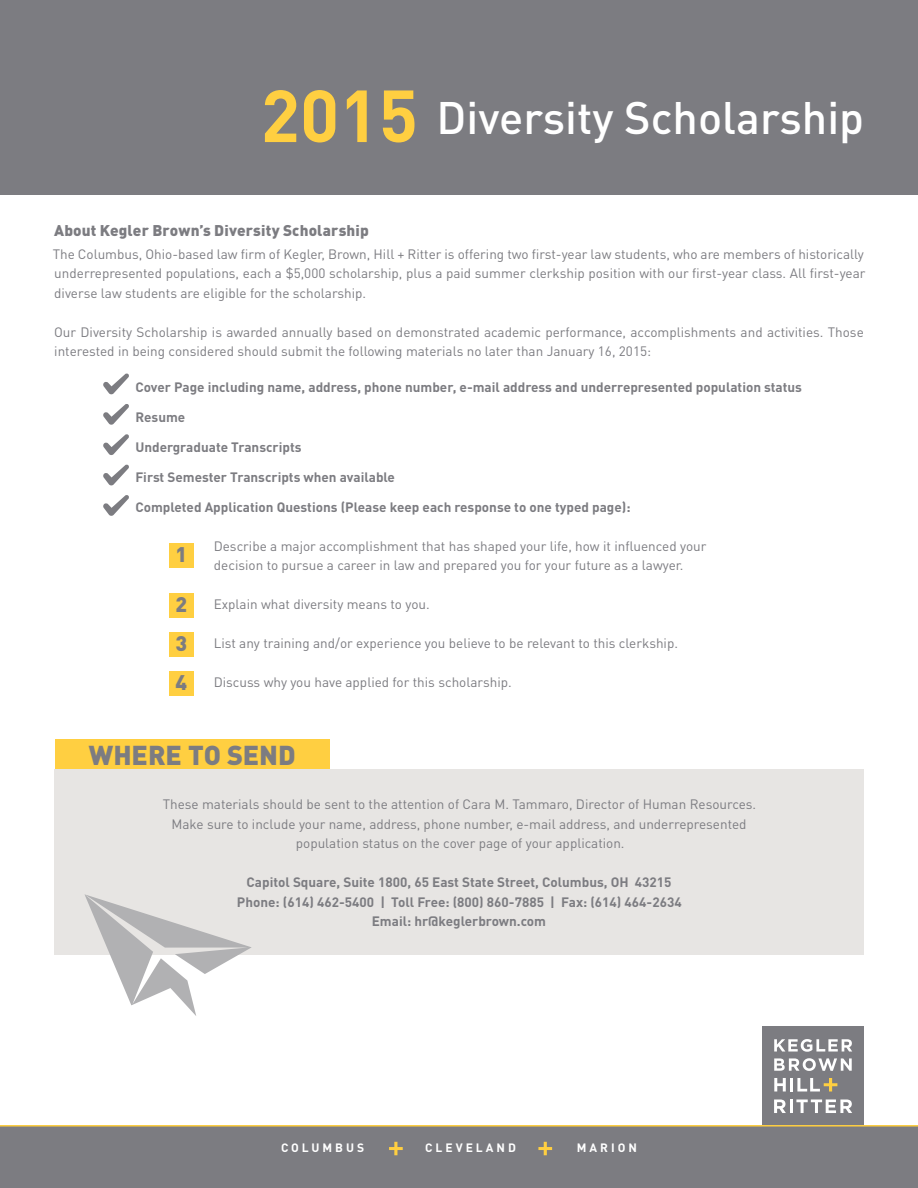
<style>
.page{position:relative;width:918px;height:1188px;background:#fff}
.page>*{position:absolute;margin:0;border:0;box-sizing:border-box;transform-origin:0 0}
.t1{font:700 72.45px "DIN Pro";color:#ffcf41}
.Area_Title{font:500 45px "DIN Pro";color:#fff}
.Main_Text{font:900 27px "DIN Pro";color:#7c7c81}
.Main_LARGE_Heading{font:900 20.85px "DIN Pro";color:#7c7c81}
.Subhead{font:900 15.3px "DIN Pro";letter-spacing:.01em;color:#7c7c81}
.Main_Text-2{font:13.5px/19.5px "DIN Pro";color:#7c7c81}
.Bullets{font:700 13.5px "DIN Pro";color:#7c7c81}
.Main_Text-3{font:700 13.5px "DIN Pro";color:#7c7c81}
.t2{font:700 12px "DIN Pro";letter-spacing:.25em;color:#fff}
</style>
<div class="page">
<div style="left:0;top:0;width:918px;height:194px;background:#7c7c81"></div>
<div style="left:0;top:1125px;width:918px;height:63px;background:#7c7c81"></div>
<div style="left:762px;top:1026px;width:102px;height:99px;background:#7c7c81"></div>
<hr style="left:790px;top:1099px;width:3px;height:14px;background:#fff">
<svg style="left:774px;top:1039px;width:78px;height:13px"></svg>
<svg style="left:774px;top:1099px;width:12px;height:14px"></svg>
<svg style="left:796px;top:1099px;width:56px;height:14px"></svg>
<svg style="left:774px;top:1058px;width:78px;height:13px"></svg>
<svg style="left:774px;top:1078px;width:12px;height:14px"></svg>
<hr style="left:790px;top:1078px;width:3px;height:14px;background:#fff">
<svg style="left:797px;top:1078px;width:40px;height:14px"></svg>
<svg style="left:389px;top:1142px;width:14px;height:13px"></svg>
<svg style="left:538px;top:1142px;width:14px;height:13px"></svg>
<hr style="left:0;top:1125px;width:918px;height:2px;background:#ffcf41">
<div style="left:55px;top:740px;width:274px;height:30px;background:#ffcf41"></div>
<div style="left:54px;top:770px;width:810px;height:185px;background:#e7e5e3"></div>
<svg style="left:85px;top:894px;width:167px;height:122px"></svg>
<div style="left:169px;top:543px;width:25px;height:25px;background:#ffcf41"></div>
<div style="left:169px;top:593px;width:25px;height:25px;background:#ffcf41"></div>
<div style="left:169px;top:632px;width:25px;height:25px;background:#ffcf41"></div>
<div style="left:169px;top:671px;width:25px;height:25px;background:#ffcf41"></div>
<svg style="left:103px;top:404px;width:26px;height:21px"></svg>
<svg style="left:103px;top:434px;width:26px;height:21px"></svg>
<svg style="left:103px;top:464px;width:26px;height:22px"></svg>
<svg style="left:103px;top:495px;width:26px;height:21px"></svg>
<svg style="left:103px;top:373px;width:26px;height:22px"></svg>
<p class="t1" style="left:261px;top:67px;width:159px">2015</p>
<p class="Area_Title" style="left:437px;top:87px;width:429px">Diversity Scholarship</p>
<p class="Subhead" style="left:54px;top:220px;width:316px">About Kegler Brown’s Diversity Scholarship</p>
<p class="Main_Text-2" style="left:53px;top:244px;width:814px">The Columbus, Ohio-based law firm of Kegler, Brown, Hill + Ritter is offering two first-year law students, who are members of historically underrepresented populations, each a $5,000 scholarship, plus a paid summer clerkship position with our first-year class. All first-year diverse law students are eligible for the scholarship.</p>
<p class="Main_Text-2" style="left:54px;top:322px;width:811px">Our Diversity Scholarship is awarded annually based on demonstrated academic performance, accomplishments and activities. Those interested in being considered should submit the following materials no later than January 16, 2015:</p>
<p class="Bullets" style="left:135px;top:378px;width:668px">Cover Page including name, address, phone number, e-mail address and underrepresented population status</p>
<p class="Bullets" style="left:135px;top:408px;width:51px">Resume</p>
<p class="Bullets" style="left:135px;top:438px;width:168px">Undergraduate Transcripts</p>
<p class="Bullets" style="left:135px;top:468px;width:261px">First Semester Transcripts when available</p>
<p class="Bullets" style="left:135px;top:498px;width:497px">Completed Application Questions (Please keep each response to one typed page):</p>
<p class="Main_Text-2" style="left:214px;top:536px;width:494px">Describe a major accomplishment that has shaped your life, how it influenced your decision to pursue a career in law and prepared you for your future as a lawyer.</p>
<p class="Main_Text-2" style="left:214px;top:594px;width:217px">Explain what diversity means to you.</p>
<p class="Main_Text-2" style="left:214px;top:633px;width:466px">List any training and/or experience you believe to be relevant to this clerkship.</p>
<p class="Main_Text-2" style="left:214px;top:672px;width:300px">Discuss why you have applied for this scholarship.</p>
<p class="Main_LARGE_Heading" style="left:175px;top:541px;width:13px">1</p>
<p class="Main_LARGE_Heading" style="left:175px;top:591px;width:13px">2</p>
<p class="Main_LARGE_Heading" style="left:175px;top:630px;width:13px">3</p>
<p class="Main_LARGE_Heading" style="left:175px;top:669px;width:13px">4</p>
<p class="Main_Text" style="left:89px;top:737px;width:208px">WHERE TO SEND</p>
<p class="Main_Text-2" style="left:163px;top:794px;width:595px">These materials should be sent to the attention of Cara M. Tammaro, Director of Human Resources.</p>
<p class="Main_Text-2" style="left:171px;top:813px;width:577px;text-align:center">Make sure to include your name, address, phone number, e-mail address, and underrepresented population status on the cover page of your application.</p>
<p class="Main_Text-3" style="left:247px;top:873px;width:427px">Capitol Square, Suite 1800, 65 East State Street, Columbus, OH 43215</p>
<p class="Main_Text-3" style="left:237px;top:893px;width:446px">Phone: (614) 462-5400 | Toll Free: (800) 860-7885 | Fax: (614) 464-2634</p>
<p class="Main_Text-3" style="left:372px;top:912px;width:176px">Email: hr@keglerbrown.com</p>
<p class="t2" style="left:281px;top:1140px;width:85px">COLUMBUS</p>
<p class="t2" style="left:425px;top:1140px;width:92px">CLEVELAND</p>
<p class="t2" style="left:577px;top:1140px;width:62px">MARION</p>
</div>
